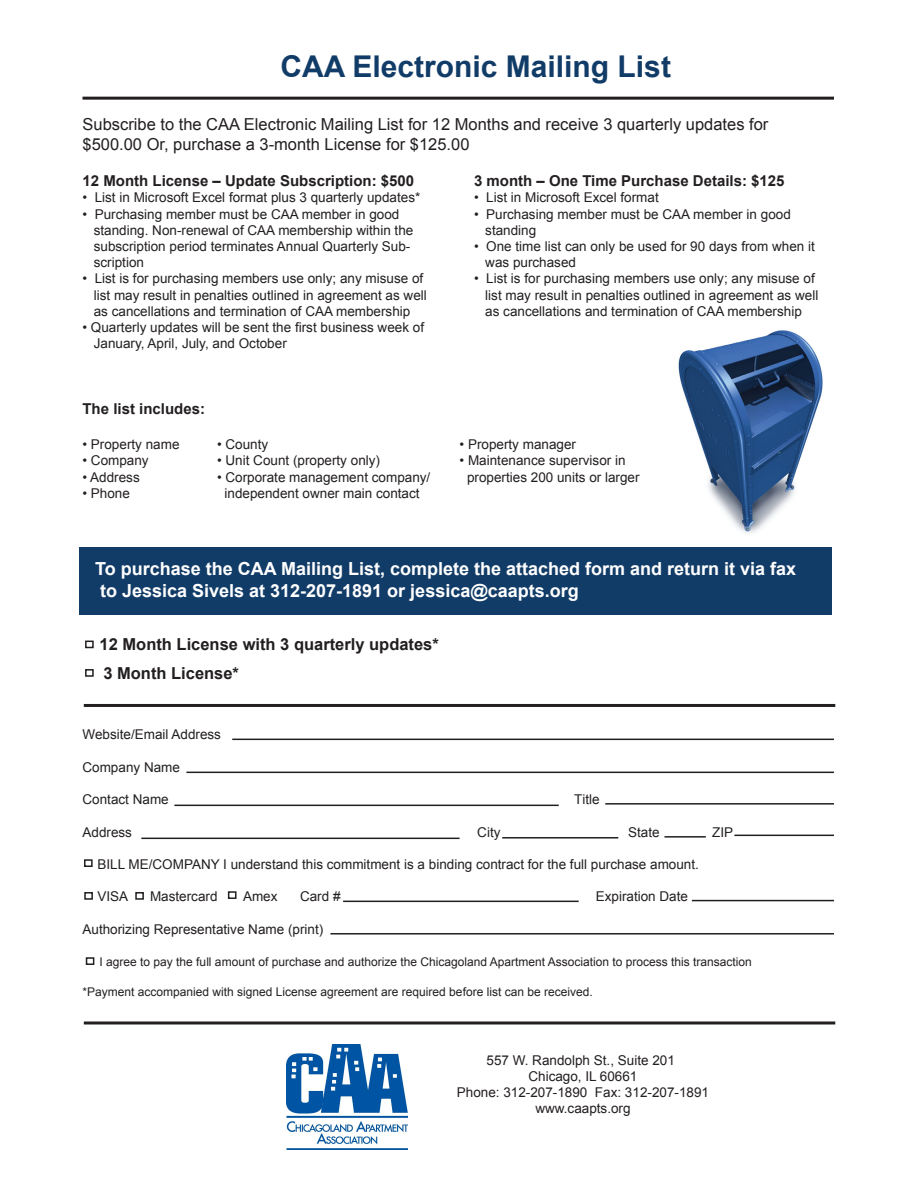
<style>
.page{position:relative;width:918px;height:1188px;background:#fff}
.page>*{position:absolute;margin:0;border:0;box-sizing:border-box;transform-origin:0 0}
.t1{font:700 30px "Arial";color:#123c68}
.t2{font:700 18px/21.6px "Arial";color:#fff}
.t3{font:16.5px/19.8px "Arial";color:#231f20}
.t4{font:700 16.5px "Arial";color:#231f20}
.t5{font:700 15px "Arial";color:#231f20}
.t6{font:700 15px "Arial";color:#231f20}
.t7{font:13.5px/16.2px "Arial";color:#231f20}
.t8{font:13.5px "Arial";color:#231f20}
.t9{font:12px "Arial";color:#231f20}
.s1{font-style:inherit}
</style>
<div class="page">
<hr style="left:82px;top:97px;width:752px;height:3px;background:#231f20">
<hr style="left:84px;top:704px;width:751px;height:3px;background:#231f20">
<hr style="left:84px;top:1021px;width:751px;height:3px;background:#231f20">
<hr style="left:232px;top:739px;width:602px;height:1px;background:#231f20">
<hr style="left:186px;top:772px;width:648px;height:1px;background:#231f20">
<hr style="left:174px;top:805px;width:385px;height:1px;background:#231f20">
<hr style="left:605px;top:803px;width:229px;height:2px;background:#231f20">
<hr style="left:141px;top:838px;width:319px;height:1px;background:#231f20">
<hr style="left:502px;top:837px;width:116px;height:2px;background:#231f20">
<hr style="left:664px;top:836px;width:42px;height:2px;background:#231f20">
<hr style="left:734px;top:835px;width:100px;height:1px;background:#231f20">
<hr style="left:343px;top:901px;width:236px;height:1px;background:#231f20">
<hr style="left:692px;top:900px;width:142px;height:1px;background:#231f20">
<hr style="left:330px;top:933px;width:504px;height:2px;background:#231f20">
<div style="left:84px;top:859px;width:9px;height:8px;border:2px solid #231f20"></div>
<div style="left:84px;top:892px;width:9px;height:8px;border:2px solid #231f20"></div>
<div style="left:135px;top:892px;width:9px;height:8px;border:2px solid #231f20"></div>
<div style="left:86px;top:957px;width:8px;height:8px;border:2px solid #231f20"></div>
<div style="left:228px;top:891px;width:9px;height:8px;border:2px solid #231f20"></div>
<img style="left:678px;top:330px;width:145px;height:203px">
<div style="left:80px;top:547px;width:752px;height:68px;background:#123c68"></div>
<div style="left:85px;top:641px;width:9px;height:7px;border:2px solid #231f20"></div>
<div style="left:85px;top:669px;width:9px;height:8px;border:2px solid #231f20"></div>
<img style="left:287px;top:1044px;width:120px;height:105px">
<p class="t1" style="left:280px;top:47px;width:392px">CAA <span class="s1">Electronic</span> Mailing List</p>
<p class="t3" style="left:82px;top:115px;width:687px">Subscribe to the CAA <span class="s1">Electronic</span> Mailing List for 12 Months and receive 3 quarterly updates for $<span class="s1">500.00</span> Or, purchase <span class="s1">a</span> 3-month License for $<span class="s1">125.00</span></p>
<p class="t5" style="left:82px;top:171px;width:333px">12 Month License – Update Subscription: $<span class="s1">500</span></p>
<p class="t7" style="left:82px;top:190px;width:339px">• List in Microsoft Excel format plus 3 quarterly updates*</p>
<p class="t7" style="left:94px;top:206px;width:321px;text-indent:-11px">• Purchasing member must be CAA member in good standing. Non-renewal of CAA membership within the</p>
<p class="t7" style="left:94px;top:238px;width:318px">subscription period terminates Annual Quarterly Sub&shy;scription</p>
<p class="t7" style="left:94px;top:271px;width:335px;text-indent:-11px">• List is for purchasing members use only; any misuse of list may result in penalties outlined in agreement as well as cancellations and termination of CAA membership</p>
<p class="t7" style="left:94px;top:319px;width:332px;text-indent:-11px">• Quarterly updates will be sent the first business week of<br>January, April, July, and October</p>
<p class="t5" style="left:474px;top:171px;width:312px">3 month – One Time Purchase Details: $<span class="s1">125</span></p>
<p class="t7" style="left:474px;top:190px;width:186px">• List in Microsoft Excel format</p>
<p class="t7" style="left:485px;top:206px;width:307px;text-indent:-11px">• Purchasing member must be CAA member in good standing</p>
<p class="t7" style="left:485px;top:238px;width:331px;text-indent:-11px">• One time list can only be used for 90 days from when it was purchased</p>
<p class="t7" style="left:485px;top:271px;width:335px;text-indent:-11px">• List is for purchasing members use only; any misuse of list may result in penalties outlined in agreement as well as cancellations and termination of CAA membership</p>
<p class="t6" style="left:82px;top:399px;width:124px"><span class="s1">The list</span> includes:</p>
<p class="t7" style="left:83px;top:436px;width:99px">• Property name</p>
<p class="t7" style="left:83px;top:453px;width:68px">• Company</p>
<p class="t7" style="left:83px;top:469px;width:59px">• Address</p>
<p class="t7" style="left:83px;top:485px;width:49px">• Phone</p>
<p class="t7" style="left:217px;top:436px;width:53px">• County</p>
<p class="t7" style="left:217px;top:453px;width:165px">• Unit Count (property only)</p>
<p class="t7" style="left:217px;top:469px;width:215px;text-align:center">• Corporate management company/ independent owner main contact</p>
<p class="t7" style="left:460px;top:436px;width:118px">• Property manager</p>
<p class="t7" style="left:467px;top:453px;width:174px;text-indent:-8px">• Maintenance supervisor in properties 200 units or larger</p>
<p class="t2" style="left:95px;top:559px;width:703px">To purchase the CAA Mailing List, complete the attached form and return it via fax to <span class="s1">Jessica Sivels</span> at 312-207-1891 or <span class="s1">jessica</span>@caapts.org</p>
<p class="t4" style="left:100px;top:633px;width:341px">12 Month License with 3 quarterly updates*</p>
<p class="t4" style="left:103px;top:662px;width:137px">3 Month License*</p>
<p class="t7" style="left:82px;top:727px;width:140px">Web<span class="s1">site/</span>Email Address</p>
<p class="t7" style="left:82px;top:759px;width:99px">Company Name</p>
<p class="t7" style="left:82px;top:792px;width:88px">Contact Name</p>
<p class="t8" style="left:574px;top:791px;width:27px">Title</p>
<p class="t7" style="left:82px;top:824px;width:51px">Address</p>
<p class="t7" style="left:477px;top:824px;width:25px">City</p>
<p class="t7" style="left:628px;top:824px;width:33px">State</p>
<p class="t7" style="left:712px;top:824px;width:23px">ZIP</p>
<p class="t7" style="left:98px;top:856px;width:603px">BILL ME/COMPANY I understand this commitment is a binding contract for the full purchase amount.</p>
<p class="t7" style="left:98px;top:889px;width:32px">VISA</p>
<p class="t7" style="left:150px;top:889px;width:69px">Mastercard</p>
<p class="t7" style="left:243px;top:889px;width:36px">Amex</p>
<p class="t7" style="left:300px;top:889px;width:42px">Card #</p>
<p class="t7" style="left:596px;top:889px;width:94px">Expiration Date</p>
<p class="t7" style="left:82px;top:921px;width:242px">Authorizing Representative Name (print)</p>
<p class="t9" style="left:100px;top:954px;width:654px">I agree to pay the full amount of purchase and authorize the Chicagoland Apartment Association to process this transaction</p>
<p class="t9" style="left:82px;top:984px;width:512px">*Payment accompanied with signed License agreement are required before list can be received.</p>
<p class="t7" style="left:487px;top:1052px;width:190px">557 W. Randolph St.<span class="s1">, Suite 201</span></p>
<p class="t7" style="left:528px;top:1068px;width:111px">Chicago, IL 60661</p>
<p class="t7" style="left:457px;top:1084px;width:254px">Phone: 312-207-1890 Fax: 312-207-1891</p>
<p class="t7" style="left:535px;top:1101px;width:97px">www.caapts.org</p>
</div>
